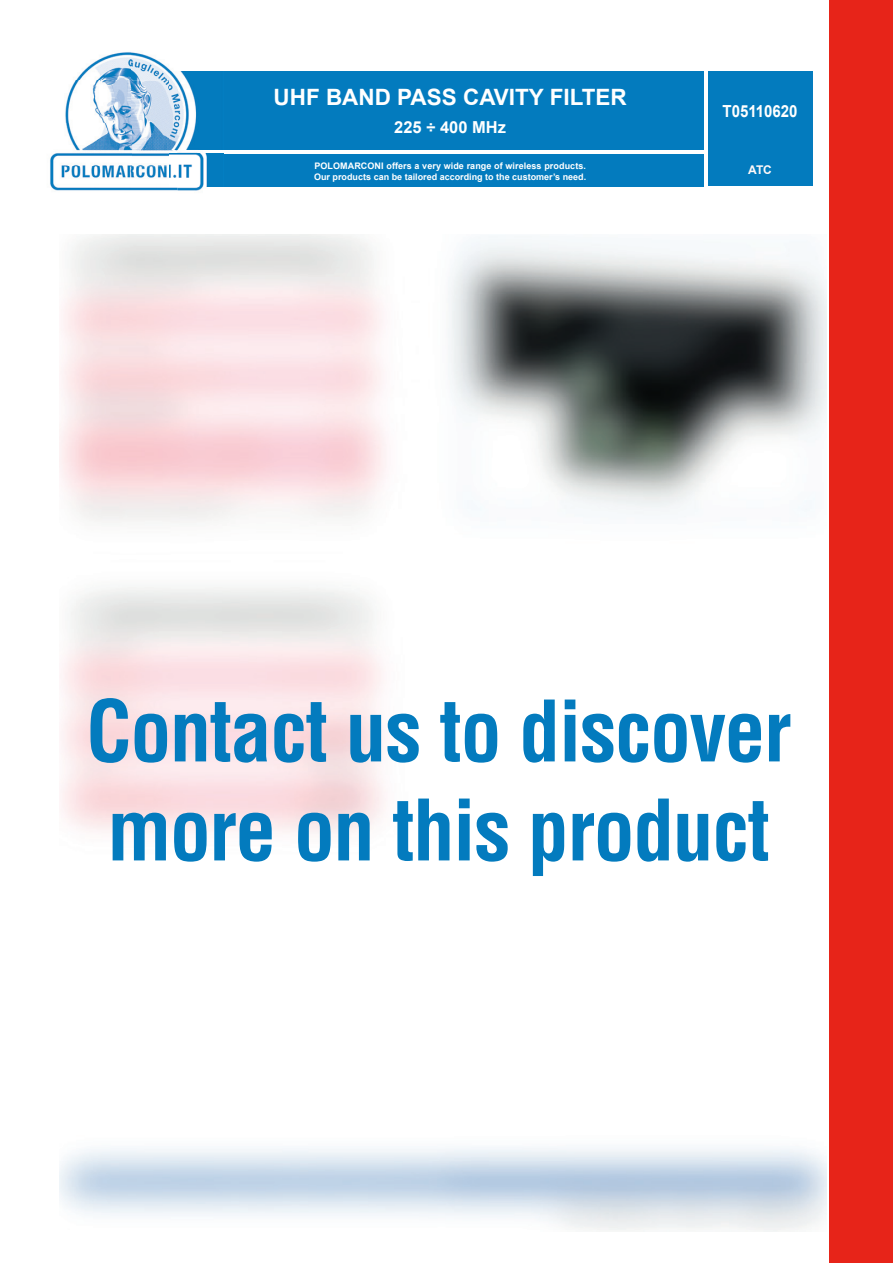
<style>
.page{position:relative;width:893px;height:1263px;background:#fff}
.page>*{position:absolute;margin:0;border:0;box-sizing:border-box;transform-origin:0 0}
.t1{font:700 condensed 82.5px/99px "Helvetica";letter-spacing:-.02em;color:#037bbe}
.t2{font:700 22.5px "Arial";color:#fff}
.t3{font:700 16.65px "Arial";color:#fff;scale:.9 1}
.t4{font:700 16.5px "Arial";color:#fff}
.t5{font:700 12px "Arial";color:#fef8f8}
.t6{font:700 9px/10.8px "Arial";letter-spacing:.005em;color:#fff}
</style>
<div class="page">
<div style="left:169px;top:72px;width:534px;height:78px;background:#037bbe"></div>
<div style="left:829px;top:0;width:64px;height:1263px;background:#e72419"></div>
<div style="left:708px;top:72px;width:104px;height:114px;background:#037bbe"></div>
<div style="left:169px;top:154px;width:534px;height:32px;background:#037bbe"></div>
<img style="left:75px;top:52px;width:149px;height:29px">
<img style="left:50px;top:81px;width:127px;height:110px">
<img style="left:177px;top:150px;width:47px;height:41px">
<img style="left:169px;top:72px;width:55px;height:78px">
<img style="left:169px;top:154px;width:55px;height:32px">
<img style="left:60px;top:235px;width:766px;height:996px">
<h2 class="t2" style="left:273px;top:82px;width:355px">UHF BAND PASS CAVITY FILTER</h2>
<h3 class="t4" style="left:394px;top:116px;width:113px">225 ÷ 400 MHz</h3>
<p class="t6" style="left:314px;top:161px;width:274px">POLOMARCONI offers a very wide range of wireless products.<br>Our products can be tailored according to the customer’s need.</p>
<h3 class="t3" style="left:723px;top:100px;width:85px">T05110620</h3>
<h3 class="t5" style="left:748px;top:162px;width:25px">ATC</h3>
<h1 class="t1" style="left:86px;top:681px;width:707px">Contact us to discover more on this product</h1>
</div>
